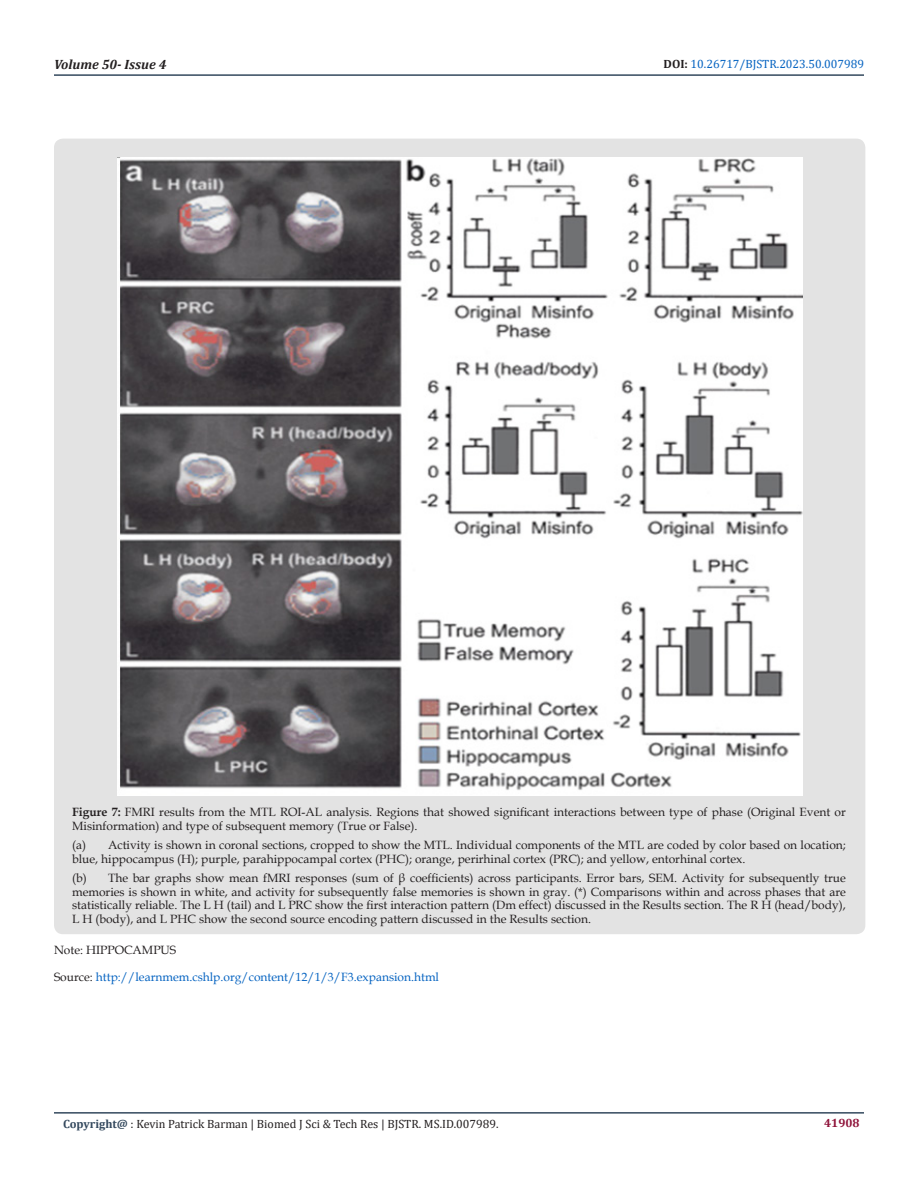
<style>
.page{position:relative;width:918px;height:1188px;background:#fff}
.page>*{position:absolute;margin:0;border:0;box-sizing:border-box;transform-origin:0 0}
.t1{font:italic 700 13.5px "Cambria";color:#231f20}
.t2{font:12px/13.5px "Book Antiqua";color:#231f20}
.t3{font:12px "Cambria";color:#231f20}
.t4{font:12px "Book Antiqua";color:#0563c1}
.t5{font:12px "Cambria";color:#0563c1}
.t6{font:700 12px "Cambria";color:#8f133a}
.s1{font-weight:700;color:#231f20}
.s2{font-weight:700}
.s3{color:#231f20}
.s4{font-weight:700;color:#34495e}
</style>
<div class="page">
<hr style="left:54px;top:1112px;width:810px;height:2px;background:#34495e">
<hr style="left:54px;top:74px;width:810px;height:2px;background:#34495e">
<div style="left:54px;top:139px;width:811px;height:795px;background:#e3e3e3;border-radius:9px"></div>
<img style="left:117px;top:157px;width:685px;height:638px">
<p class="t1" style="left:54px;top:55px;width:114px">Volume 50- Issue 4</p>
<p class="t5" style="left:664px;top:57px;width:202px"><span class="s1">DOI:</span> 10.26717/BJSTR.2023.50.007989</p>
<p class="t2" style="left:72px;top:805px;width:775px"><span class="s2">Figure 7:</span> FMRI results from the MTL ROI-AL analysis. Regions that showed significant interactions between type of phase (Original Event or<br>Misinformation) and type of subsequent memory (True or False).</p>
<p class="t2" style="left:72px;top:838px;width:775px">(a) Activity is shown in coronal sections, cropped to show the MTL. Individual components of the MTL are coded by color based on location; blue, hippocampus (H); purple, parahippocampal cortex (PHC); orange, perirhinal cortex (PRC); and yellow, entorhinal cortex.</p>
<p class="t2" style="left:72px;top:871px;width:775px;text-align:justify">(b) The bar graphs show mean fMRI responses (sum of β coefficients) across participants. Error bars, SEM. Activity for subsequently true memories is shown in white, and activity for subsequently false memories is shown in gray. (*) Comparisons within and across phases that are statistically reliable. The L H (tail) and L PRC show the first interaction pattern (Dm effect) discussed in the Results section. The R H (head/body), L H (body), and L PHC show the second source encoding pattern discussed in the Results section.</p>
<p class="t2" style="left:54px;top:943px;width:124px">Note: HIPPOCAMPUS</p>
<p class="t4" style="left:54px;top:969px;width:387px"><span class="s3">Source:</span> http://learnmem.cshlp.org/content/12/1/3/F3.expansion.html</p>
<p class="t3" style="left:63px;top:1117px;width:437px"><span class="s4">Copyright@</span> : Kevin Patrick Barman | Biomed J Sci &amp; Tech Res | BJSTR. MS.ID.007989.</p>
<p class="t6" style="left:824px;top:1115px;width:37px">41908</p>
</div>
